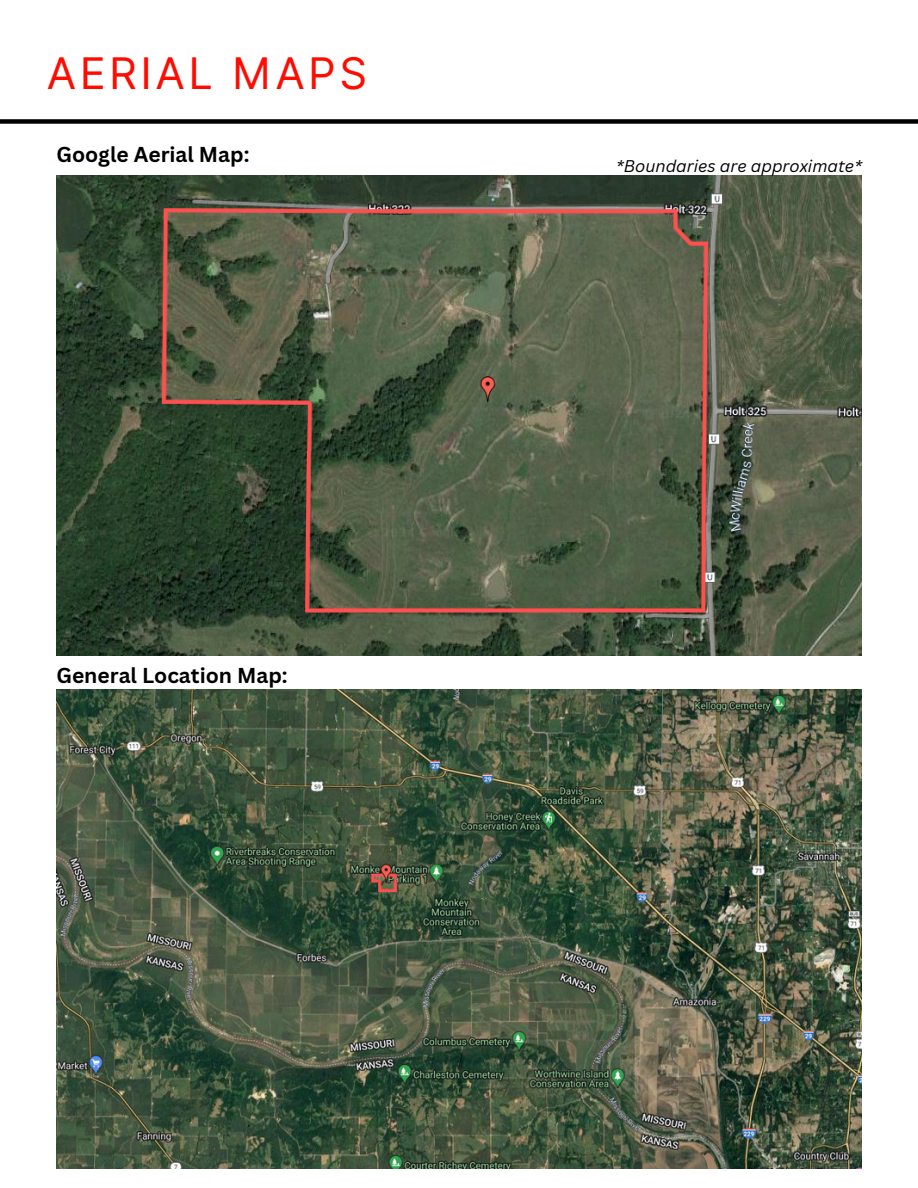
<style>
.page{position:relative;width:918px;height:1188px;background:#fff}
.page>*{position:absolute;margin:0;border:0;box-sizing:border-box;transform-origin:0 0}
.t1{font:43.5px "Inter";letter-spacing:.08em;color:#ff0b00}
.t2{font:700 21px "Canva Sans";color:#000}
.t3{font:italic 16.5px "Canva Sans";color:#000}
</style>
<div class="page">
<div style="left:0;top:119px;width:918px;height:5px;background:#000"></div>
<img style="left:56px;top:176px;width:806px;height:479px">
<img style="left:56px;top:689px;width:806px;height:479px">
<h1 class="t1" style="left:47px;top:47px;width:322px">AERIAL MAPS</h1>
<p class="t2" style="left:56px;top:140px;width:195px">Google Aerial Map:</p>
<h2 class="t2" style="left:56px;top:661px;width:233px">General Location Map:</h2>
<p class="t3" style="left:616px;top:154px;width:248px">*Boundaries are approximate*</p>
</div>
